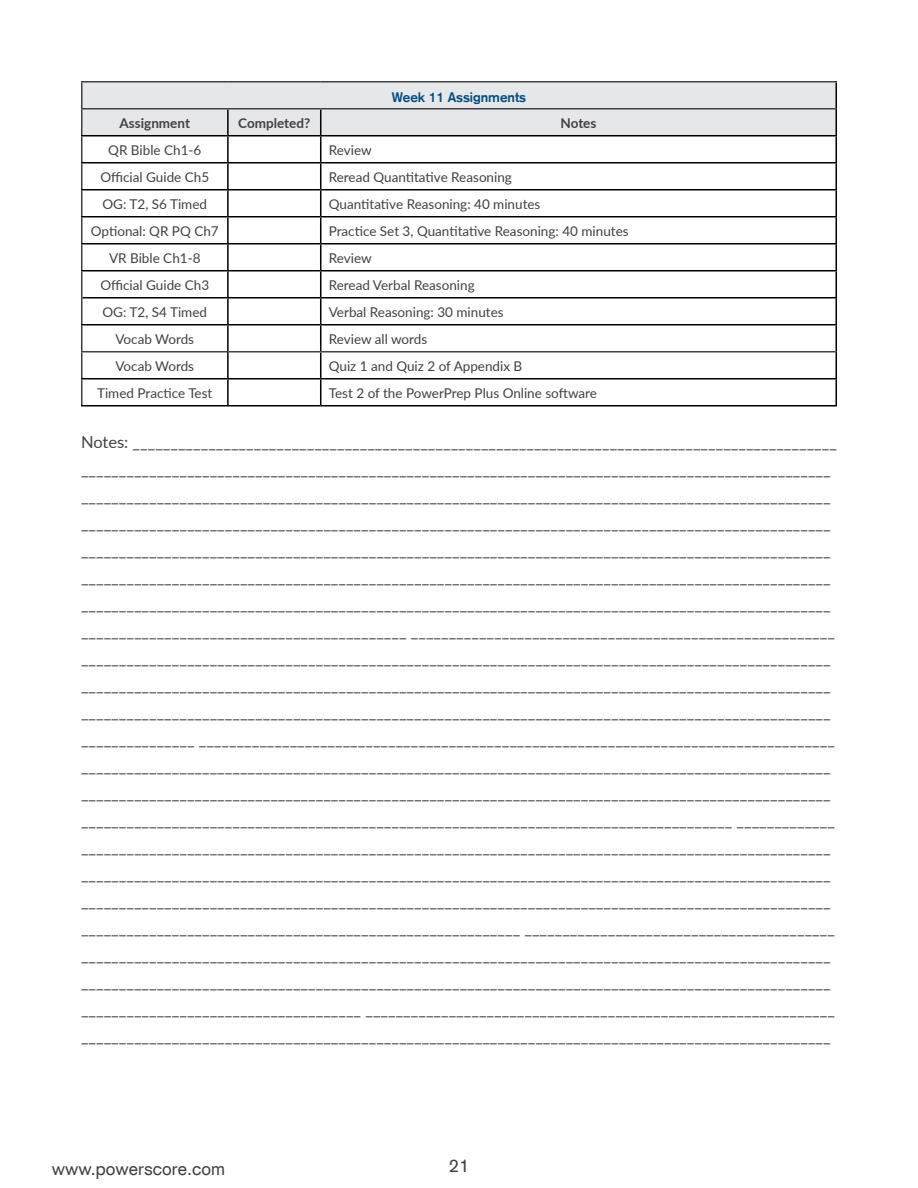
<style>
.page{position:relative;width:918px;height:1188px;background:#fff}
.page>*{position:absolute;margin:0;border:0;box-sizing:border-box;transform-origin:0 0}
.t1{font:18px "Akzidenz Grotesk";color:#414042}
.t2{font:16.5px/27px "Lato";letter-spacing:-.005em;color:#414042}
.t3{font:13.5px "Lato";color:#414042}
.t4{font:700 13.5px "Lato";color:#414042}
.t5{font:700 13.5px "Akzidenz Grotesk";color:#004c80}
</style>
<div class="page">
<hr style="left:81px;top:405px;width:147px;height:1px;background:#000">
<hr style="left:228px;top:405px;width:93px;height:1px;background:#000">
<hr style="left:321px;top:405px;width:516px;height:1px;background:#000">
<hr style="left:81px;top:81px;width:147px;height:1px;background:#414042">
<hr style="left:228px;top:81px;width:93px;height:1px;background:#414042">
<hr style="left:321px;top:81px;width:516px;height:1px;background:#414042">
<svg style="left:81px;top:82px;width:756px;height:323px"></svg>
<p class="t5" style="left:392px;top:89px;width:136px">Week 11 Assignments</p>
<p class="t4" style="left:120px;top:113px;width:72px">Assignment</p>
<p class="t4" style="left:238px;top:113px;width:74px">Completed?</p>
<p class="t4" style="left:561px;top:113px;width:37px">Notes</p>
<p class="t3" style="left:108px;top:140px;width:95px">QR Bible Ch1-6</p>
<p class="t3" style="left:329px;top:140px;width:44px">Review</p>
<p class="t3" style="left:100px;top:167px;width:110px">Official Guide Ch5</p>
<p class="t3" style="left:329px;top:167px;width:185px">Reread Quantitative Reasoning</p>
<p class="t3" style="left:103px;top:194px;width:106px">OG: T2, S6 Timed</p>
<p class="t3" style="left:329px;top:194px;width:213px">Quantitative Reasoning: 40 minutes</p>
<p class="t3" style="left:91px;top:221px;width:129px">Optional: QR PQ Ch7</p>
<p class="t3" style="left:329px;top:221px;width:301px">Practice Set 3, Quantitative Reasoning: 40 minutes</p>
<p class="t3" style="left:109px;top:248px;width:93px">VR Bible Ch1-8</p>
<p class="t3" style="left:329px;top:248px;width:44px">Review</p>
<p class="t3" style="left:100px;top:275px;width:110px">Official Guide Ch3</p>
<p class="t3" style="left:329px;top:275px;width:147px">Reread Verbal Reasoning</p>
<p class="t3" style="left:103px;top:302px;width:106px">OG: T2, S4 Timed</p>
<p class="t3" style="left:329px;top:302px;width:176px">Verbal Reasoning: 30 minutes</p>
<p class="t3" style="left:115px;top:329px;width:80px">Vocab Words</p>
<p class="t3" style="left:329px;top:329px;width:100px">Review all words</p>
<p class="t3" style="left:115px;top:356px;width:80px">Vocab Words</p>
<p class="t3" style="left:329px;top:356px;width:195px">Quiz 1 and Quiz 2 of Appendix B</p>
<p class="t3" style="left:97px;top:383px;width:117px">Timed Practice Test</p>
<p class="t3" style="left:329px;top:383px;width:270px">Test 2 of the PowerPrep Plus Online software</p>
<p class="t2" style="left:81px;top:428px;width:757px">Notes: _____________________________________________________________________________________________ ___________________________________________________________________________________________________ ___________________________________________________________________________________________________ ___________________________________________________________________________________________________ ___________________________________________________________________________________________________ ___________________________________________________________________________________________________ ___________________________________________________________________________________________________ ___________________________________________ ________________________________________________________ ___________________________________________________________________________________________________ ___________________________________________________________________________________________________ ___________________________________________________________________________________________________ _______________ ____________________________________________________________________________________ ___________________________________________________________________________________________________ ___________________________________________________________________________________________________ ______________________________________________________________________________________ _____________ ___________________________________________________________________________________________________ ___________________________________________________________________________________________________ ___________________________________________________________________________________________________ __________________________________________________________ _________________________________________ ___________________________________________________________________________________________________ ___________________________________________________________________________________________________ _____________________________________ ______________________________________________________________ ___________________________________________________________________________________________________</p>
<p class="t1" style="left:52px;top:1157px;width:175px">www.powerscore.com</p>
<p class="t1" style="left:449px;top:1154px;width:22px">21</p>
</div>
